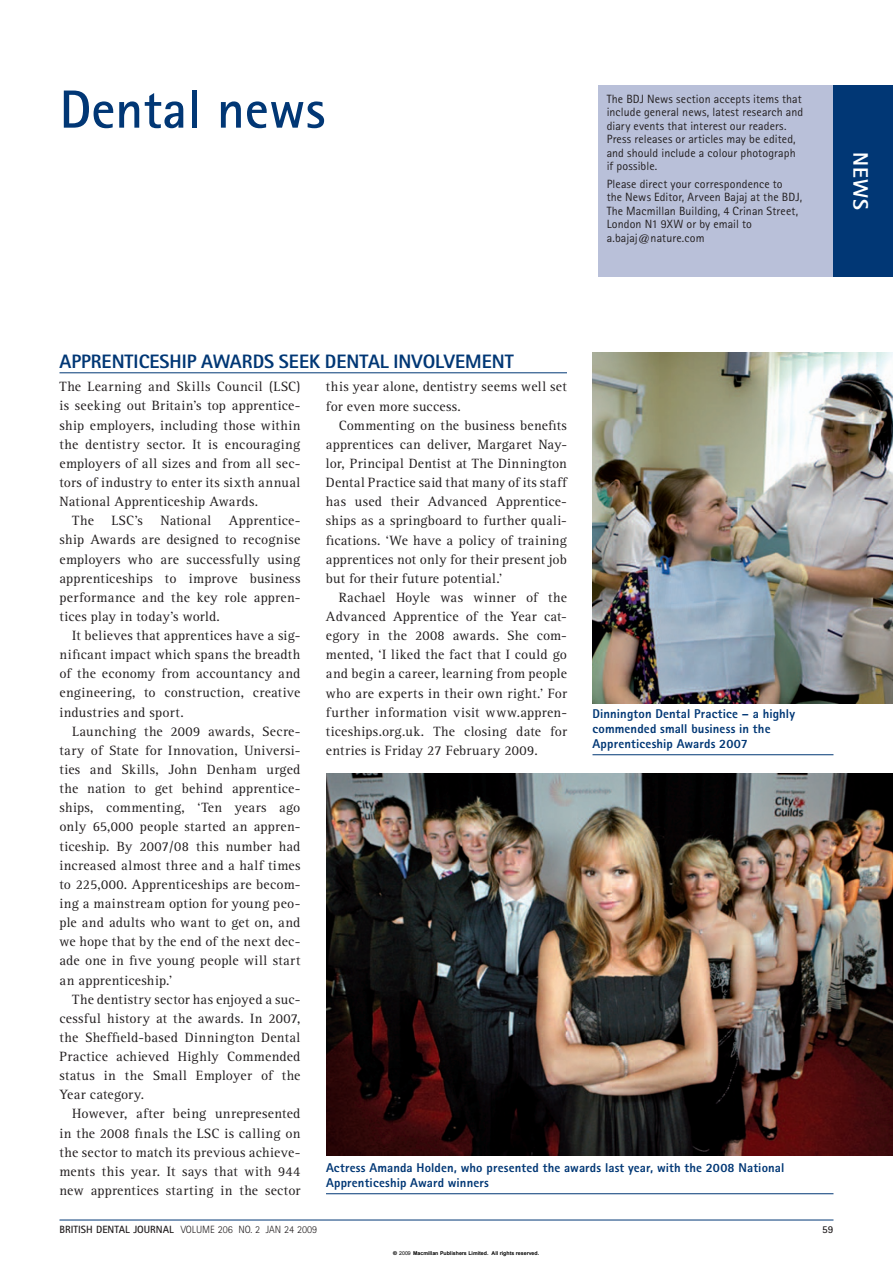
<style>
.page{position:relative;width:893px;height:1263px;background:#fff}
.page>*{position:absolute;margin:0;border:0;box-sizing:border-box;transform-origin:0 0}
.t1{font:700 53.85px "Rotis Sans Serif";color:#013775}
.t2{font:800 21px "Rotis Sans Serif";color:#fff}
.t3{font:800 19.5px "Rotis Sans Serif";color:#013775}
.t4{font:13.95px/19.2px "Rotis Serif";letter-spacing:.02em;color:#231f20;text-align:justify}
.t5{font:13.95px "Rotis Serif";color:#231f20}
.t6{font:800 12.75px/15px "Rotis Sans Serif";letter-spacing:.01em;color:#013775}
.t7{font:12px/13.5px "Rotis Sans Serif";letter-spacing:.01em;color:#231f20}
.t8{font:300 10.5px "Rotis Sans Serif";color:#231f20}
.t9{font:700 10.5px "Rotis Sans Serif";color:#231f20}
.t10{font:700 5.25px "Arial";color:#000}
.s1{font-weight:700}
.s2{font-family:"Helvetica"}
.s3{font-weight:400}
</style>
<div class="page">
<hr style="left:59px;top:372px;width:508px;height:1px;background:#013775">
<hr style="left:59px;top:1220px;width:774px;height:1px;background:#013775">
<div style="left:598px;top:85px;width:295px;height:191px;background:#b9c0d9"></div>
<div style="left:833px;top:85px;width:60px;height:191px;background:#013775"></div>
<img style="left:326px;top:774px;width:567px;height:382px">
<hr style="left:326px;top:1193px;width:507px;height:1px;background:#013775">
<img style="left:592px;top:353px;width:301px;height:351px">
<hr style="left:592px;top:754px;width:241px;height:1px;background:#013775">
<h1 class="t1" style="left:59px;top:91px;width:267px">Dental news</h1>
<p class="t7" style="left:607px;top:93px;width:198px">The BDJ News section accepts items that include general news, latest research and diary events that interest our readers.<br>Press releases or articles may be edited, and should include a colour photograph if possible.</p>
<p class="t7" style="left:607px;top:178px;width:197px">Please direct your correspondence to<br>the News Editor, Arveen Bajaj at the BDJ, The Macmillan Building, 4 Crinan Street, London N1 9XW or by email to a.bajaj@nature.com</p>
<h2 class="t2" style="left:868px;top:152px;width:60px;rotate:90deg">NEWS</h2>
<h3 class="t3" style="left:59px;top:355px;width:456px">APPRENTICESHIP AWARDS SEEK DENTAL INVOLVEMENT</h3>
<p class="t4" style="left:59px;top:378px;width:242px">The Learning and Skills Council (LSC)</p>
<p class="t4" style="left:59px;top:397px;width:242px">is seeking out Britain’s top apprentice-</p>
<p class="t4" style="left:59px;top:417px;width:242px">ship employers, including those within</p>
<p class="t4" style="left:59px;top:436px;width:242px">the dentistry sector. It is encouraging</p>
<p class="t4" style="left:59px;top:455px;width:242px">employers of all sizes and from all sec-</p>
<p class="t4" style="left:59px;top:474px;width:242px">tors of industry to enter its sixth annual</p>
<p class="t4" style="left:59px;top:493px;width:200px">National Apprenticeship Awards.</p>
<p class="t4" style="left:72px;top:512px;width:23px">The</p>
<p class="t4" style="left:111px;top:512px;width:33px">LSC’s</p>
<p class="t5" style="left:160px;top:516px;width:53px">National</p>
<p class="t4" style="left:59px;top:512px;width:242px;text-indent:169px">Apprentice&shy;ship Awards are designed to recognise employers who are successfully using apprenticeships to improve business performance and the key role appren&shy;tices play in today’s world.</p>
<p class="t4" style="left:59px;top:627px;width:242px;text-indent:13px">It believes that apprentices have a sig&shy;nificant impact which spans the breadth of the economy from accountancy and engineering, to construction, creative industries and sport.</p>
<p class="t4" style="left:59px;top:723px;width:242px;text-indent:13px">Launching the 2009 awards, Secre&shy;tary of State for Innovation, Universi&shy;ties and Skills, John Denham urged the nation to get behind apprentice&shy;ships, commenting, ‘Ten years ago only 65,000 people started an appren&shy;ticeship. By 2007/08 this number had increased almost three and a half times to 225,000. Apprenticeships are becom&shy;ing a mainstream option for young peo&shy;ple and adults who want to get on, and we hope that by the end of the next dec&shy;ade one in five young people will start an apprenticeship.’</p>
<p class="t4" style="left:59px;top:991px;width:242px;text-indent:13px">The dentistry sector has enjoyed a suc&shy;cessful history at the awards. In 2007, the Sheffield-based Dinnington Dental Practice achieved Highly Commended status in the Small Employer of the Year category.</p>
<p class="t4" style="left:59px;top:1106px;width:242px;text-indent:13px">However, after being unrepresented in the 2008 finals the LSC is calling on the sector to match its previous achieve&shy;ments this year. It says that with 944 new apprentices starting in the sector</p>
<p class="t4" style="left:326px;top:378px;width:242px">this year alone, dentistry seems well set for even more success.</p>
<p class="t4" style="left:326px;top:417px;width:242px;text-indent:13px">Commenting on the business benefits apprentices can deliver, Margaret Nay&shy;lor, Principal Dentist at The Dinnington Dental Practice said that many of its staff has used their Advanced Apprentice&shy;ships as a springboard to further quali&shy;fications. ‘We have a policy of training apprentices not only for their present job but for their future potential.’</p>
<p class="t4" style="left:326px;top:589px;width:243px;text-indent:13px">Rachael Hoyle was winner of the Advanced Apprentice of the Year cat&shy;egory in the 2008 awards. She com&shy;mented, ‘I liked the fact that I could go and begin a career, learning from people who are experts in their own right.’ For further information visit www.appren&shy;ticeships.org.uk. The closing date for entries is Friday 27 February 2009.</p>
<p class="t6" style="left:592px;top:707px;width:204px">Dinnington Dental Practice – a highly commended small business in the<br>Apprenticeship Awards 2007</p>
<p class="t6" style="left:326px;top:1161px;width:460px">Actress Amanda Holden, who presented the awards last year, with the 2008 National<br>Apprenticeship Award winners</p>
<p class="t8" style="left:59px;top:1226px;width:259px"><span class="s1">BRITISH DENTAL JOURNAL</span> VOLUME 206 NO. 2 JAN 24 2009</p>
<p class="t9" style="left:822px;top:1226px;width:13px">59</p>
<p class="t10" style="left:393px;top:1250px;width:148px"><span class="s2">©</span> <span class="s3">2009</span> Macmillan Publishers Limited. All rights reserved.</p>
</div>
